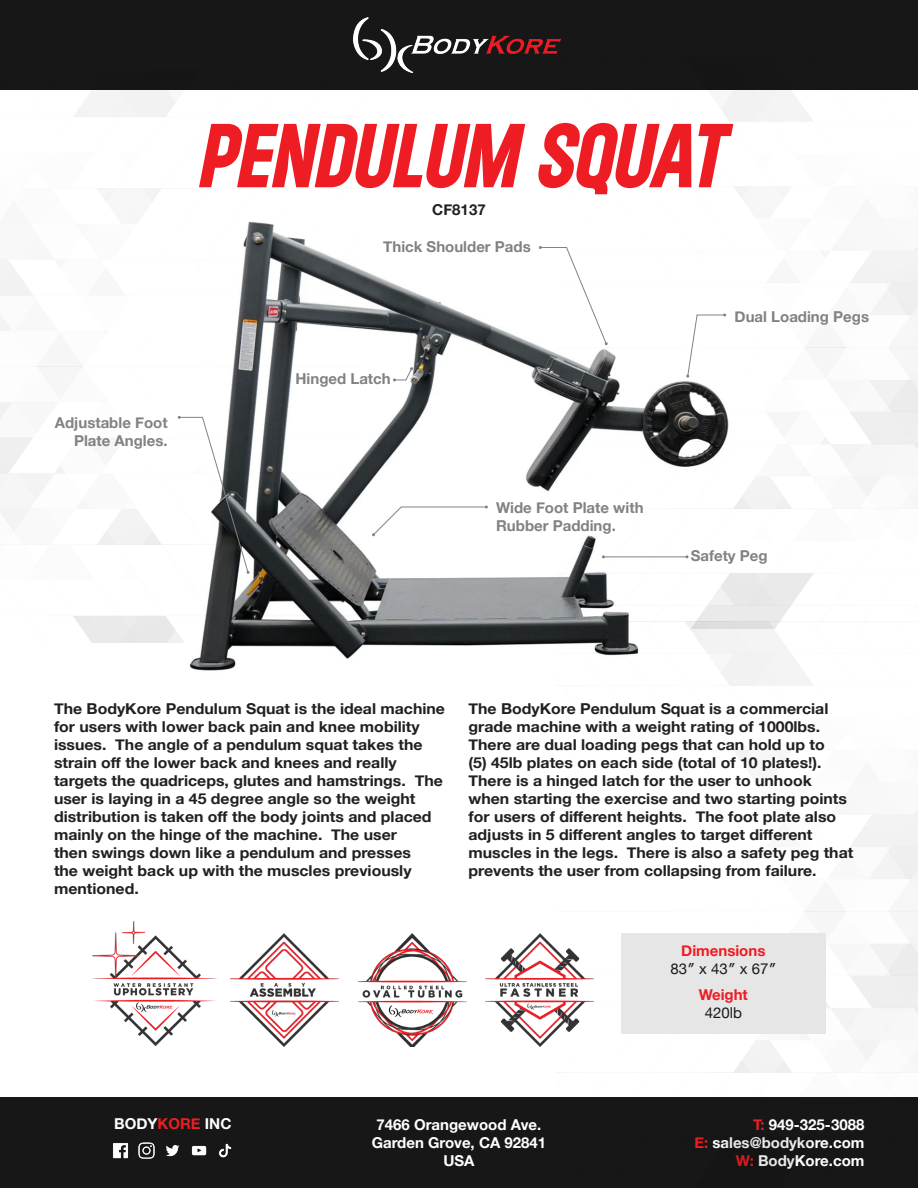
<style>
.page{position:relative;width:918px;height:1188px;background:#fff}
.page>*{position:absolute;margin:0;border:0;box-sizing:border-box;transform-origin:0 0}
.t1{font:italic 700 97.5px "Roundkey";color:#ee1d23}
.t2{font:700 15px/18px "Helvetica Neue";color:#231f20;scale:1.06 1}
.Paragraph_Style_1{font:700 15px/18px "Helvetica Neue";color:#808285}
.t3{font:700 15px/18px "Helvetica Neue";color:#fff;text-align:center}
.Paragraph_Style_1-2{font:700 15px "Helvetica Neue";color:#ee1d23}
.Paragraph_Style_1-3{font:15px "Helvetica Neue";color:#1a1a1a}
.t4{font:700 15px "Helvetica Neue";color:#231f20}
.s1{color:#ee1d23}
</style>
<div class="page">
<div style="left:0;top:0;width:918px;height:90px;background:#171717"></div>
<img style="left:353px;top:18px;width:209px;height:54px">
<div style="left:0;top:1098px;width:918px;height:90px;background:#171717"></div>
<img style="left:113px;top:1143px;width:15px;height:16px">
<img style="left:166px;top:1145px;width:14px;height:12px">
<img style="left:219px;top:1143px;width:13px;height:15px">
<img style="left:138px;top:1142px;width:17px;height:17px">
<img style="left:191px;top:1145px;width:16px;height:11px">
<img style="left:557px;top:621px;width:361px;height:477px">
<img style="left:114px;top:188px;width:690px;height:517px">
<div style="left:621px;top:934px;width:205px;height:100px;background:#e6e6e6"></div>
<img style="left:230px;top:933px;width:108px;height:113px">
<img style="left:358px;top:933px;width:108px;height:114px">
<img style="left:93px;top:921px;width:123px;height:125px">
<img style="left:486px;top:933px;width:108px;height:113px">
<svg style="left:372px;top:506px;width:116px;height:30px"></svg>
<svg style="left:686px;top:314px;width:40px;height:64px"></svg>
<hr style="left:603px;top:556px;width:84px;height:1px;background:#808285">
<svg style="left:393px;top:367px;width:20px;height:14px"></svg>
<svg style="left:178px;top:416px;width:72px;height:158px"></svg>
<svg style="left:539px;top:246px;width:69px;height:99px"></svg>
<p class="t1" style="left:196px;top:98px;width:528px">PENDULUM SQUAT</p>
<p class="t4" style="left:432px;top:198px;width:55px">CF8137</p>
<p class="Paragraph_Style_1" style="left:55px;top:414px;width:114px;text-align:right">Adjustable Foot<br>Plate Angles.</p>
<p class="Paragraph_Style_1" style="left:383px;top:238px;width:149px">Thick Shoulder Pads</p>
<p class="Paragraph_Style_1" style="left:296px;top:370px;width:97px">Hinged Latch</p>
<p class="Paragraph_Style_1" style="left:496px;top:499px;width:149px">Wide Foot Plate with<br>Rubber Padding.</p>
<p class="Paragraph_Style_1" style="left:735px;top:308px;width:136px">Dual Loading Pegs</p>
<p class="Paragraph_Style_1" style="left:691px;top:547px;width:78px">Safety Peg</p>
<p class="t2" style="left:54px;top:700px;width:370px">The BodyKore Pendulum Squat is the ideal machine for users with lower back pain and knee mobility issues. The angle of a pendulum squat takes the strain off the lower back and knees and really targets the quadriceps, glutes and hamstrings. The user is laying in a 45 degree angle so the weight distribution is taken off the body joints and placed mainly on the hinge of the machine. The user<br>then swings down like a pendulum and presses<br>the weight back up with the muscles previously mentioned.</p>
<p class="t2" style="left:469px;top:700px;width:365px">The BodyKore Pendulum Squat is a commercial grade machine with a weight rating of 1000lbs.<br>There are dual loading pegs that can hold up to<br>(5) 45lb plates on each side (total of 10 plates!).<br>There is a hinged latch for the user to unhook when starting the exercise and two starting points for users of different heights. The foot plate also adjusts in 5 different angles to target different muscles in the legs. There is also a safety peg that prevents the user from collapsing from failure.</p>
<p class="t3" style="left:114px;top:1115px;width:119px">BODY<span class="s1">KORE</span> INC</p>
<p class="Paragraph_Style_1-2" style="left:681px;top:939px;width:86px">Dimensions</p>
<p class="Paragraph_Style_1-3" style="left:670px;top:958px;width:107px">83″ x 43″ x 67″</p>
<p class="Paragraph_Style_1-2" style="left:699px;top:982px;width:51px">Weight</p>
<p class="Paragraph_Style_1-3" style="left:705px;top:1001px;width:39px">420lb</p>
<p class="t3" style="left:372px;top:1116px;width:176px">7466 Orangewood Ave.<br>Garden Grove, CA 92841<br>USA</p>
<p class="t3" style="left:694px;top:1116px;width:172px;text-align:right"><span class="s1">T:</span> 949-325-3088<br><span class="s1">E:</span> sales@bodykore.com<br><span class="s1">W:</span> BodyKore.com</p>
</div>
